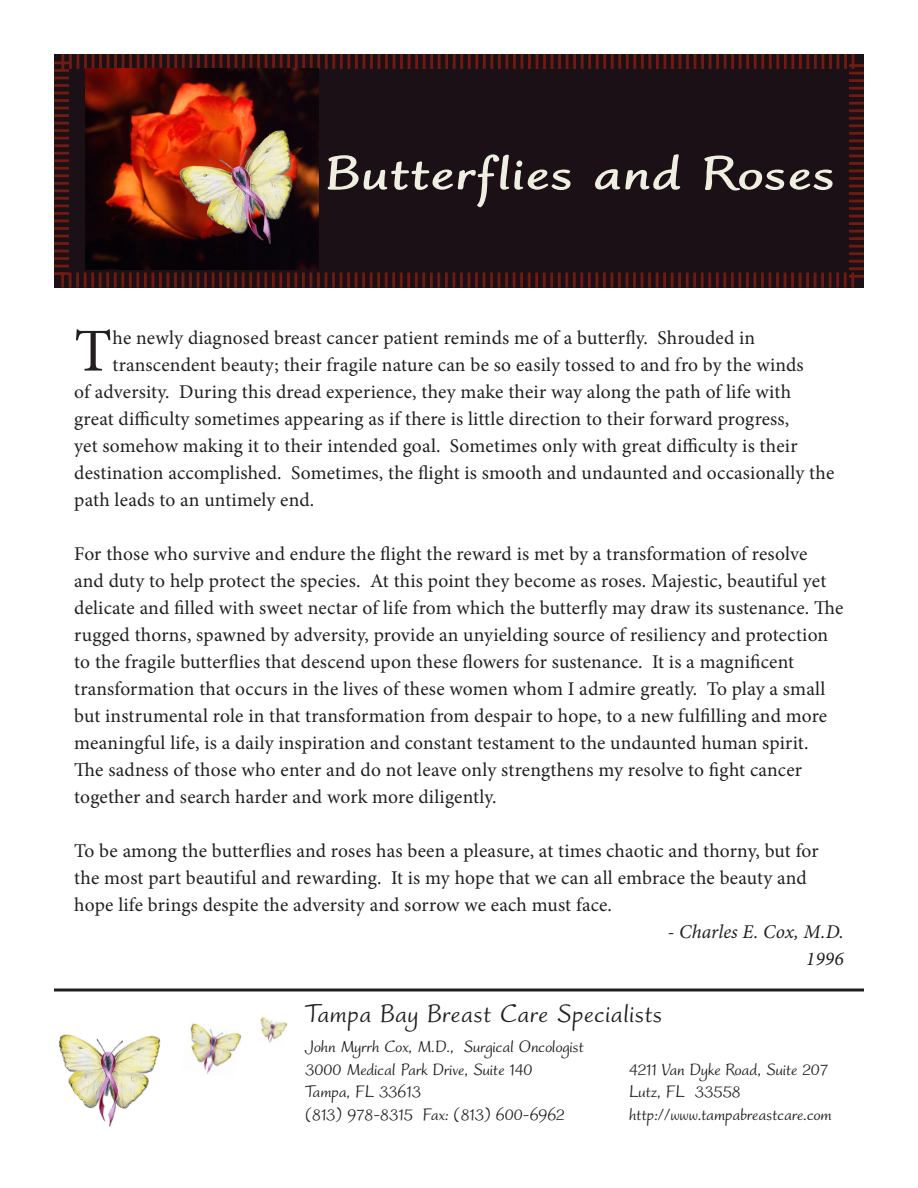
<style>
.page{position:relative;width:918px;height:1188px;background:#fff}
.page>*{position:absolute;margin:0;border:0;box-sizing:border-box;transform-origin:0 0}
.t1{font:61.05px "Minion Pro";color:#231f20}
.t2{font:57px "Worstveld Sting Bold Expand";letter-spacing:.03em;color:#eeefe1}
.t3{font:30px "Worstveld Sting";letter-spacing:.02em;color:#231f20}
.t4{font:19.5px/27px "Minion Pro";letter-spacing:.01em;color:#231f20}
.t5{font:19.5px/22.5px "Worstveld Sting";color:#231f20}
.t6{font:italic 19.5px/27px "Minion Pro";letter-spacing:.005em;color:#231f20;text-align:right}
</style>
<div class="page">
<svg style="left:54px;top:54px;width:810px;height:234px;background:#211015"></svg>
<img style="left:85px;top:69px;width:233px;height:201px">
<img style="left:260px;top:1017px;width:28px;height:26px">
<img style="left:59px;top:1034px;width:102px;height:93px">
<img style="left:190px;top:1023px;width:52px;height:51px">
<svg style="left:54px;top:988px;width:810px;height:4px;background:#595657"></svg>
<h2 class="t2" style="left:325px;top:143px;width:511px">Butterflies and Roses</h2>
<h1 class="t1" style="left:74px;top:310px;width:39px">T</h1>
<p class="t4" style="left:113px;top:324px;width:644px">he newly diagnosed breast cancer patient reminds me of a butterfly. Shrouded in</p>
<p class="t4" style="left:113px;top:351px;width:693px">transcendent beauty; their fragile nature can be so easily tossed to and fro by the winds</p>
<p class="t4" style="left:74px;top:378px;width:718px">of adversity. During this dread experience, they make their way along the path of life with</p>
<p class="t4" style="left:74px;top:405px;width:717px">great difficulty sometimes appearing as if there is little direction to their forward progress,</p>
<p class="t4" style="left:74px;top:432px;width:725px">yet somehow making it to their intended goal. Sometimes only with great difficulty is their</p>
<p class="t4" style="left:74px;top:459px;width:762px">destination accomplished. Sometimes, the flight is smooth and undaunted and occasionally the</p>
<p class="t4" style="left:74px;top:486px;width:242px">path leads to an untimely end.</p>
<p class="t4" style="left:74px;top:540px;width:771px">For those who survive and endure the flight the reward is met by a transformation of resolve<br>and duty to help protect the species. At this point they become as roses. Majestic, beautiful yet delicate and filled with sweet nectar of life from which the butterfly may draw its sustenance. The rugged thorns, spawned by adversity, provide an unyielding source of resiliency and protection to the fragile butterflies that descend upon these flowers for sustenance. It is a magnificent transformation that occurs in the lives of these women whom I admire greatly. To play a small but instrumental role in that transformation from despair to hope, to a new fulfilling and more meaningful life, is a daily inspiration and constant testament to the undaunted human spirit.<br>The sadness of those who enter and do not leave only strengthens my resolve to fight cancer together and search harder and work more diligently.</p>
<p class="t4" style="left:74px;top:837px;width:746px">To be among the butterflies and roses has been a pleasure, at times chaotic and thorny, but for the most part beautiful and rewarding. It is my hope that we can all embrace the beauty and hope life brings despite the adversity and sorrow we each must face.</p>
<p class="t6" style="left:668px;top:918px;width:177px">- Charles E. Cox, M.D.<br>1996</p>
<h3 class="t3" style="left:305px;top:997px;width:359px">Tampa Bay Breast Care Specialists</h3>
<p class="t5" style="left:305px;top:1036px;width:280px">John Myrrh Cox, M.D., Surgical Oncologist<br>3000 Medical Park Drive, Suite 140</p>
<p class="t5" style="left:629px;top:1059px;width:201px">4211 Van Dyke Road, Suite 207</p>
<p class="t5" style="left:305px;top:1081px;width:117px">Tampa, FL 33613</p>
<p class="t5" style="left:629px;top:1081px;width:113px">Lutz, FL 33558</p>
<p class="t5" style="left:305px;top:1104px;width:261px">(813) 978-8315 Fax: (813) 600-6962</p>
<p class="t5" style="left:629px;top:1104px;width:204px">http://www.tampabreastcare.com</p>
</div>
